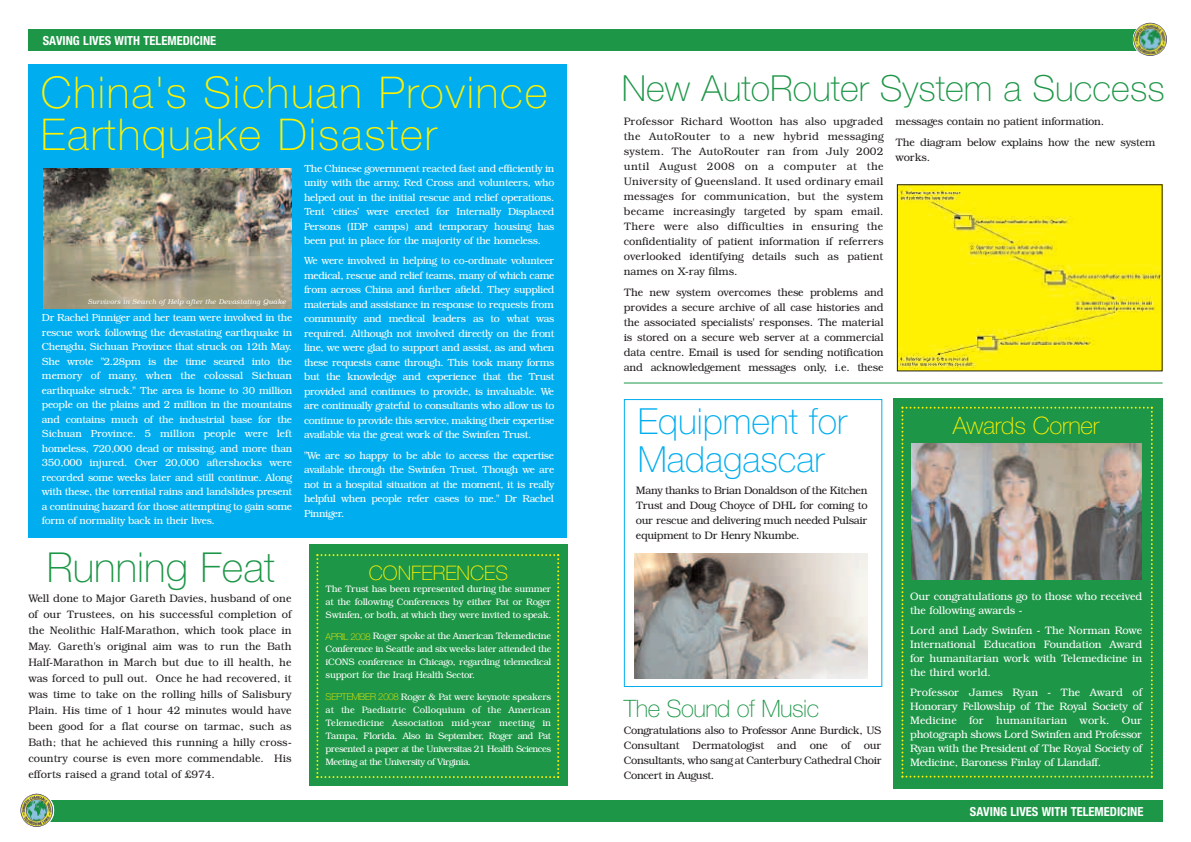
<style>
.page{position:relative;width:1191px;height:842px;background:#fff}
.page>*{position:absolute;margin:0;border:0;box-sizing:border-box;transform-origin:0 0}
.t1{font:100 43.8px/41.8px "Helvetica Neue";letter-spacing:.04em;color:#fff101}
.t2{font:100 41.4px "Helvetica Neue";color:#1d9647}
.t3{font:100 36px "Helvetica Neue";color:#1d9647}
.t4{font:100 36px/38px "Helvetica Neue";color:#00aeef}
.t5{font:100 24px "Helvetica Neue";letter-spacing:-.02em;color:#1d9647}
.t6{font:100 24px "Helvetica Neue";letter-spacing:-.01em;color:#fff101}
.t7{font:100 20px "Helvetica Neue";color:#fff101}
.t8{font:700 condensed 12.5px "Helvetica Neue";color:#fff}
.t9{font:300 11px/15px "Bookman IT Cby BT";letter-spacing:-.02em;color:#231f20;text-align:justify}
.t10{font:300 11px/14px "Bookman IT Cby BT";letter-spacing:-.01em;color:#fff;text-align:justify}
.t11{font:300 10.5px/14.5px "Bookman IT Cby BT";letter-spacing:-.035em;color:#fff;text-align:justify}
.t12{font:300 9.5px/13px "Bookman IT Cby BT";letter-spacing:-.03em;color:#fff;text-align:justify}
.t13{font:italic 300 7px "Bookman IT Cby BT";letter-spacing:.01em;color:#fff}
.s1{font-family:"Helvetica Neue";font-weight:100;color:#fff101}
</style>
<div class="page">
<div style="left:28px;top:64px;width:539px;height:474px;background:#00aeef"></div>
<div style="left:893px;top:397px;width:269px;height:391px;background:#1d9647"></div>
<div style="left:309px;top:545px;width:258px;height:241px;background:#1d9647"></div>
<div style="left:28px;top:30px;width:1131px;height:21px;background:#1d9647"></div>
<img style="left:1133px;top:23px;width:34px;height:33px">
<div style="left:28px;top:800px;width:1134px;height:22px;background:#1d9647"></div>
<img style="left:20px;top:793px;width:34px;height:34px">
<img style="left:899px;top:186px;width:261px;height:183px">
<div style="left:897px;top:184px;width:265px;height:187px;border:1px solid #231f20"></div>
<img style="left:44px;top:168px;width:248px;height:141px">
<hr style="left:624px;top:382px;width:538px;height:1px;background:#1d9647">
<div style="left:624px;top:399px;width:258px;height:288px;border:1px solid #00aeef"></div>
<img style="left:635px;top:553px;width:232px;height:126px">
<svg style="left:901px;top:407px;width:251px;height:371px"></svg>
<svg style="left:316px;top:554px;width:243px;height:224px"></svg>
<p class="t8" style="left:43px;top:36px;width:175px">SAVING LIVES WITH TELEMEDICINE</p>
<h1 class="t1" style="left:41px;top:75px;width:508px">China's Sichuan Province<br>Earthquake Disaster</h1>
<p class="t13" style="left:88px;top:299px;width:200px">Survivors in Search of Help after the Devastating Quake</p>
<p class="t11" style="left:42px;top:311px;width:252px">Dr Rachel Pinniger and her team were involved in the rescue work following the devastating earthquake in Chengdu, Sichuan Province that struck on 12th May.<br>She wrote "2.28pm is the time seared into the memory of many, when the colossal Sichuan earthquake struck." The area is home to 30 million people on the plains and 2 million in the mountains and contains much of the industrial base for the Sichuan Province. 5 million people were left homeless, 720,000 dead or missing, and more than 350,000 injured. Over 20,000 aftershocks were recorded some weeks later and still continue. Along with these, the torrential rains and landslides present a continuing hazard for those attempting to gain some form of normality back in their lives.</p>
<h2 class="t2" style="left:47px;top:553px;width:229px">Running Feat</h2>
<p class="t9" style="left:28px;top:591px;width:265px;line-height:16px">Well done to Major Gareth Davies, husband of one of our Trustees, on his successful completion of the Neolithic Half-Marathon, which took place in May. Gareth's original aim was to run the Bath Half-Marathon in March but due to ill health, he was forced to pull out. Once he had recovered, it was time to take on the rolling hills of Salisbury Plain. His time of 1 hour 42 minutes would have been good for a flat course on tarmac, such as Bath; that he achieved this running a hilly cross&shy;country course is even more commendable. His efforts raised a grand total of £974.</p>
<p class="t11" style="left:304px;top:162px;width:252px">The Chinese government reacted fast and efficiently in unity with the army, Red Cross and volunteers, who helped out in the initial rescue and relief operations.<br>Tent ‘cities’ were erected for Internally Displaced Persons (IDP camps) and temporary housing has been put in place for the majority of the homeless.</p>
<p class="t11" style="left:304px;top:255px;width:252px">We were involved in helping to co-ordinate volunteer medical, rescue and relief teams, many of which came from across China and further afield. They supplied materials and assistance in response to requests from community and medical leaders as to what was required. Although not involved directly on the front line, we were glad to support and assist, as and when these requests came through. This took many forms but the knowledge and experience that the Trust provided and continues to provide, is invaluable. We are continually grateful to consultants who allow us to continue to provide this service, making their expertise available via the great work of the Swinfen Trust.</p>
<p class="t11" style="left:304px;top:449px;width:252px">"We are so happy to be able to access the expertise available through the Swinfen Trust. Though we are not in a hospital situation at the moment, it is really helpful when people refer cases to me." Dr Rachel Pinniger.</p>
<h3 class="t7" style="left:369px;top:565px;width:141px">CONFERENCES</h3>
<p class="t12" style="left:326px;top:583px;width:227px">The Trust has been represented during the summer at the following Conferences by either Pat or Roger Swinfen, or both, at which they were invited to speak.</p>
<p class="t12" style="left:326px;top:630px;width:227px"><span class="s1">APRIL 2008</span> Roger spoke at the American Telemedicine Conference in Seattle and six weeks later attended the iCONS conference in Chicago, regarding telemedical support for the Iraqi Health Sector.</p>
<p class="t12" style="left:326px;top:691px;width:227px"><span class="s1">SEPTEMBER 2008</span> Roger &amp; Pat were keynote speakers at the Paediatric Colloquium of the American Telemedicine Association mid-year meeting in Tampa, Florida. Also in September, Roger and Pat presented a paper at the Universitas 21 Health Sciences Meeting at the University of Virginia.</p>
<h3 class="t3" style="left:622px;top:75px;width:544px">New AutoRouter System a Success</h3>
<p class="t9" style="left:624px;top:115px;width:261px">Professor Richard Wootton has also upgraded the AutoRouter to a new hybrid messaging system. The AutoRouter ran from July 2002 until August 2008 on a computer at the University of Queensland. It used ordinary email messages for communication, but the system became increasingly targeted by spam email.<br>There were also difficulties in ensuring the confidentiality of patient information if referrers overlooked identifying details such as patient names on X-ray films.</p>
<p class="t9" style="left:624px;top:286px;width:261px">The new system overcomes these problems and provides a secure archive of all case histories and the associated specialists' responses. The material is stored on a secure web server at a commercial data centre. Email is used for sending notification and acknowledgement messages only, i.e. these</p>
<p class="t9" style="left:895px;top:112px;width:261px;line-height:20.7px">messages contain no patient information.<br>The diagram below explains how the new system</p>
<p class="t9" style="left:895px;top:151px;width:36px">works.</p>
<h3 class="t4" style="left:638px;top:405px;width:211px">Equipment for<br>Madagascar</h3>
<p class="t9" style="left:636px;top:484px;width:233px">Many thanks to Brian Donaldson of the Kitchen Trust and Doug Choyce of DHL for coming to our rescue and delivering much needed Pulsair equipment to Dr Henry Nkumbe.</p>
<h3 class="t6" style="left:953px;top:417px;width:148px">Awards Corner</h3>
<h3 class="t5" style="left:624px;top:699px;width:197px">The Sound of Music</h3>
<p class="t9" style="left:624px;top:724px;width:259px">Congratulations also to Professor Anne Burdick, US Consultant Dermatologist and one of our Consultants, who sang at Canterbury Cathedral Choir Concert in August.</p>
<p class="t10" style="left:910px;top:591px;width:234px">Our congratulations go to those who received the following awards -</p>
<p class="t10" style="left:910px;top:624px;width:234px">Lord and Lady Swinfen - The Norman Rowe International Education Foundation Award for humanitarian work with Telemedicine in the third world.</p>
<p class="t10" style="left:910px;top:686px;width:234px">Professor James Ryan - The Award of Honorary Fellowship of The Royal Society of Medicine for humanitarian work. Our photograph shows Lord Swinfen and Professor Ryan with the President of The Royal Society of Medicine, Baroness Finlay of Llandaff.</p>
<p class="t8" style="left:970px;top:807px;width:175px">SAVING LIVES WITH TELEMEDICINE</p>
</div>
